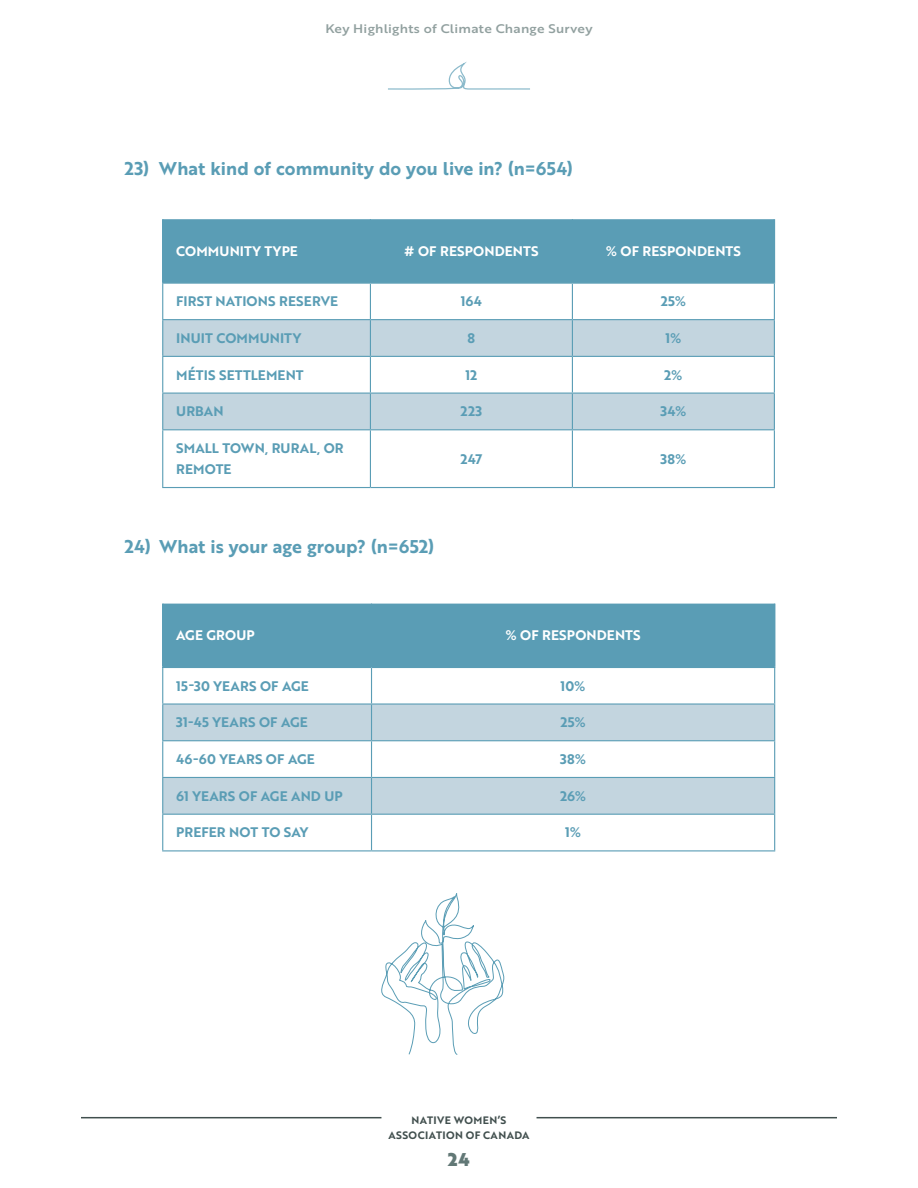
<style>
.page{position:relative;width:918px;height:1188px;background:#fff}
.page>*{position:absolute;margin:0;border:0;box-sizing:border-box;transform-origin:0 0}
.t1{font:18px "Brother 1816 Bold";letter-spacing:.01em;color:#5a9db5}
.t2{font:18px "Brother 1816 Black";color:#627876}
.t3{font:13.5px/21px "Brother 1816 Bold";letter-spacing:.01em;color:#5a9db5}
.t4{font:13.5px "Brother 1816 Bold";letter-spacing:.01em;color:#fff}
.t5{font:12.15px "Brother 1816 Medium";letter-spacing:.02em;color:#91a09f;scale:1.11 1}
.t6{font:10.5px/15px "Brother 1816 Bold";letter-spacing:.04em;color:#414f4e;text-align:center}
</style>
<div class="page">
<hr style="left:537px;top:1117px;width:300px;height:1px;background:#414f4e">
<hr style="left:81px;top:1117px;width:300px;height:1px;background:#414f4e">
<svg style="left:388px;top:61px;width:142px;height:29px"></svg>
<div style="left:164px;top:219px;width:610px;height:63px;background:#5a9db5"></div>
<svg style="left:163px;top:284px;width:611px;height:203px"></svg>
<svg style="left:163px;top:320px;width:611px;height:109px;fill:#c3d5df"></svg>
<hr style="left:370px;top:219px;width:1px;height:63px;background:#5a9db5">
<hr style="left:572px;top:219px;width:1px;height:63px;background:#5a9db5">
<hr style="left:370px;top:284px;width:1px;height:35px;background:#5a9db5">
<hr style="left:572px;top:284px;width:1px;height:35px;background:#5a9db5">
<hr style="left:162px;top:319px;width:208px;height:1px;background:#5a9db5">
<hr style="left:370px;top:319px;width:202px;height:1px;background:#5a9db5">
<hr style="left:370px;top:320px;width:1px;height:36px;background:#5a9db5">
<hr style="left:572px;top:319px;width:203px;height:1px;background:#5a9db5">
<hr style="left:572px;top:320px;width:1px;height:36px;background:#5a9db5">
<hr style="left:162px;top:356px;width:208px;height:1px;background:#5a9db5">
<hr style="left:370px;top:356px;width:202px;height:1px;background:#5a9db5">
<hr style="left:370px;top:357px;width:1px;height:36px;background:#5a9db5">
<hr style="left:572px;top:356px;width:203px;height:1px;background:#5a9db5">
<hr style="left:572px;top:357px;width:1px;height:36px;background:#5a9db5">
<hr style="left:162px;top:393px;width:208px;height:1px;background:#5a9db5">
<hr style="left:370px;top:393px;width:202px;height:1px;background:#5a9db5">
<hr style="left:370px;top:394px;width:1px;height:35px;background:#5a9db5">
<hr style="left:572px;top:393px;width:203px;height:1px;background:#5a9db5">
<hr style="left:572px;top:394px;width:1px;height:35px;background:#5a9db5">
<hr style="left:162px;top:429px;width:208px;height:1px;background:#5a9db5">
<hr style="left:370px;top:429px;width:202px;height:1px;background:#5a9db5">
<hr style="left:370px;top:430px;width:1px;height:57px;background:#5a9db5">
<hr style="left:572px;top:429px;width:203px;height:1px;background:#5a9db5">
<hr style="left:572px;top:430px;width:1px;height:57px;background:#5a9db5">
<hr style="left:162px;top:219px;width:2px;height:63px;background:#5a9db5">
<hr style="left:774px;top:219px;width:1px;height:63px;background:#5a9db5">
<hr style="left:162px;top:282px;width:208px;height:2px;background:#5a9db5">
<hr style="left:370px;top:282px;width:202px;height:2px;background:#5a9db5">
<hr style="left:572px;top:282px;width:203px;height:2px;background:#5a9db5">
<hr style="left:162px;top:284px;width:1px;height:35px;background:#5a9db5">
<hr style="left:774px;top:284px;width:1px;height:35px;background:#5a9db5">
<hr style="left:162px;top:320px;width:1px;height:36px;background:#5a9db5">
<hr style="left:774px;top:320px;width:1px;height:36px;background:#5a9db5">
<hr style="left:162px;top:357px;width:1px;height:36px;background:#5a9db5">
<hr style="left:774px;top:357px;width:1px;height:36px;background:#5a9db5">
<hr style="left:162px;top:394px;width:1px;height:35px;background:#5a9db5">
<hr style="left:774px;top:394px;width:1px;height:35px;background:#5a9db5">
<hr style="left:162px;top:430px;width:1px;height:57px;background:#5a9db5">
<hr style="left:774px;top:430px;width:1px;height:57px;background:#5a9db5">
<hr style="left:162px;top:487px;width:208px;height:1px;background:#5a9db5">
<hr style="left:370px;top:487px;width:202px;height:1px;background:#5a9db5">
<hr style="left:572px;top:487px;width:203px;height:1px;background:#5a9db5">
<div style="left:164px;top:604px;width:610px;height:63px;background:#5a9db5"></div>
<svg style="left:163px;top:705px;width:611px;height:109px;fill:#c3d5df"></svg>
<hr style="left:371px;top:604px;width:1px;height:63px;background:#5a9db5">
<hr style="left:371px;top:668px;width:1px;height:35px;background:#5a9db5">
<hr style="left:162px;top:703px;width:210px;height:2px;background:#5a9db5">
<hr style="left:372px;top:703px;width:403px;height:2px;background:#5a9db5">
<hr style="left:371px;top:705px;width:1px;height:35px;background:#5a9db5">
<hr style="left:162px;top:740px;width:210px;height:1px;background:#5a9db5">
<hr style="left:372px;top:740px;width:403px;height:1px;background:#5a9db5">
<hr style="left:371px;top:741px;width:1px;height:36px;background:#5a9db5">
<hr style="left:162px;top:777px;width:210px;height:1px;background:#5a9db5">
<hr style="left:372px;top:777px;width:403px;height:1px;background:#5a9db5">
<hr style="left:371px;top:778px;width:1px;height:36px;background:#5a9db5">
<hr style="left:162px;top:814px;width:210px;height:1px;background:#5a9db5">
<hr style="left:372px;top:814px;width:403px;height:1px;background:#5a9db5">
<hr style="left:371px;top:815px;width:1px;height:35px;background:#5a9db5">
<hr style="left:162px;top:668px;width:1px;height:35px;background:#5a9db5">
<hr style="left:774px;top:668px;width:1px;height:35px;background:#5a9db5">
<hr style="left:162px;top:705px;width:1px;height:35px;background:#5a9db5">
<hr style="left:774px;top:705px;width:1px;height:35px;background:#5a9db5">
<hr style="left:162px;top:741px;width:1px;height:36px;background:#5a9db5">
<hr style="left:774px;top:741px;width:1px;height:36px;background:#5a9db5">
<hr style="left:162px;top:778px;width:1px;height:36px;background:#5a9db5">
<hr style="left:774px;top:778px;width:1px;height:36px;background:#5a9db5">
<hr style="left:162px;top:815px;width:1px;height:35px;background:#5a9db5">
<hr style="left:774px;top:815px;width:1px;height:35px;background:#5a9db5">
<hr style="left:162px;top:850px;width:210px;height:1px;background:#5a9db5">
<hr style="left:372px;top:850px;width:403px;height:1px;background:#5a9db5">
<hr style="left:162px;top:604px;width:2px;height:63px;background:#5a9db5">
<hr style="left:774px;top:604px;width:1px;height:63px;background:#5a9db5">
<hr style="left:162px;top:667px;width:210px;height:1px;background:#5a9db5">
<hr style="left:372px;top:667px;width:403px;height:1px;background:#5a9db5">
<svg style="left:381px;top:893px;width:123px;height:162px"></svg>
<p class="t5" style="left:325px;top:20px;width:242px">Key Highlights of Climate Change Survey</p>
<h1 class="t1" style="left:124px;top:155px;width:450px">23) What kind of community do you live in? (n=654)</h1>
<p class="t4" style="left:176px;top:241px;width:123px">COMMUNITY TYPE</p>
<p class="t4" style="left:404px;top:241px;width:136px"># OF RESPONDENTS</p>
<p class="t4" style="left:606px;top:241px;width:137px">% OF RESPONDENTS</p>
<p class="t3" style="left:176px;top:290px;width:163px">FIRST NATIONS RESERVE</p>
<p class="t3" style="left:461px;top:290px;width:23px">164</p>
<p class="t3" style="left:661px;top:290px;width:27px">25%</p>
<p class="t3" style="left:176px;top:327px;width:126px">INUIT COMMUNITY</p>
<p class="t3" style="left:468px;top:327px;width:9px">8</p>
<p class="t3" style="left:665px;top:327px;width:17px">1%</p>
<p class="t3" style="left:176px;top:364px;width:129px">MÉTIS SETTLEMENT</p>
<p class="t3" style="left:465px;top:364px;width:13px">12</p>
<p class="t3" style="left:664px;top:364px;width:20px">2%</p>
<p class="t3" style="left:176px;top:400px;width:49px">URBAN</p>
<p class="t3" style="left:461px;top:400px;width:23px">223</p>
<p class="t3" style="left:660px;top:400px;width:27px">34%</p>
<p class="t3" style="left:176px;top:437px;width:169px">SMALL TOWN, RURAL, OR<br>REMOTE</p>
<p class="t3" style="left:460px;top:448px;width:24px">247</p>
<p class="t3" style="left:660px;top:448px;width:27px">38%</p>
<h1 class="t1" style="left:124px;top:533px;width:311px">24) What is your age group? (n=652)</h1>
<p class="t4" style="left:176px;top:625px;width:80px">AGE GROUP</p>
<p class="t4" style="left:505px;top:625px;width:137px">% OF RESPONDENTS</p>
<p class="t3" style="left:176px;top:675px;width:134px">15-30 YEARS OF AGE</p>
<p class="t3" style="left:561px;top:675px;width:26px">10%</p>
<p class="t3" style="left:176px;top:711px;width:133px">31-45 YEARS OF AGE</p>
<p class="t3" style="left:560px;top:711px;width:27px">25%</p>
<p class="t3" style="left:176px;top:748px;width:140px">46-60 YEARS OF AGE</p>
<p class="t3" style="left:560px;top:748px;width:27px">38%</p>
<p class="t3" style="left:176px;top:785px;width:168px">61 YEARS OF AGE AND UP</p>
<p class="t3" style="left:560px;top:785px;width:27px">26%</p>
<p class="t3" style="left:176px;top:822px;width:134px">PREFER NOT TO SAY</p>
<p class="t3" style="left:565px;top:822px;width:17px">1%</p>
<p class="t6" style="left:388px;top:1112px;width:143px">NATIVE WOMEN’S<br>ASSOCIATION OF CANADA</p>
<h1 class="t2" style="left:448px;top:1146px;width:24px">24</h1>
</div>
